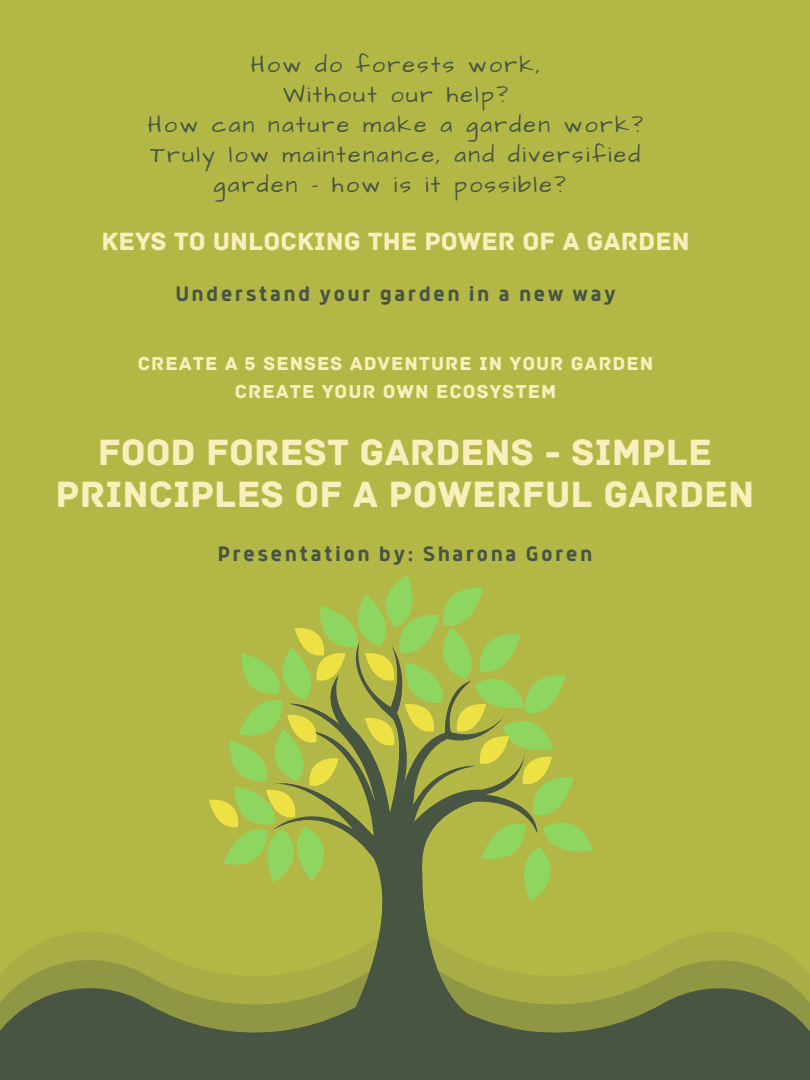
<style>
.page{position:relative;width:810px;height:1080px;background:#b3b746}
.page>*{position:absolute;margin:0;border:0;box-sizing:border-box;transform-origin:0 0}
.t1{font:38.5px/42.2px "Archive";color:#f8efbc;text-align:center}
.t2{font:26.25px "Archive";color:#f8efbc}
.t3{font:23.12px/29.8px "Architects Daughter";letter-spacing:.1em;color:#485543;text-align:center}
.t4{font:700 23.12px "Anteb";letter-spacing:.1em;color:#485543}
.t5{font:19.75px "Archive";letter-spacing:.05em;color:#f8efbc}
</style>
<div class="page">
<svg style="left:38px;top:932px;width:734px;height:13px"></svg>
<svg style="left:4px;top:945px;width:803px;height:27px;fill:#a8ad45"></svg>
<svg style="left:0;top:972px;width:810px;height:108px;background:#596543"></svg>
<div style="left:273px;top:1028px;width:264px;height:12px;background:#485543"></div>
<svg style="left:209px;top:575px;width:384px;height:453px"></svg>
<p class="t3" style="left:251px;top:51px;width:291px">How do forests work,</p>
<p class="t3" style="left:283px;top:81px;width:227px">Without our help?</p>
<p class="t3" style="left:148px;top:110px;width:497px">How can nature make a garden work?</p>
<p class="t3" style="left:151px;top:140px;width:491px">Truly low maintenance, and diversified garden - how is it possible?</p>
<p class="t2" style="left:101px;top:226px;width:590px">KEYS TO UNLOCKING THE POWER OF A GARDEN</p>
<p class="t4" style="left:175px;top:283px;width:442px">Understand your garden in a new way</p>
<p class="t5" style="left:138px;top:352px;width:517px">CREATE A 5 SENSES ADVENTURE IN YOUR GARDEN</p>
<p class="t5" style="left:235px;top:380px;width:323px">CREATE YOUR OWN ECOSYSTEM</p>
<p class="t1" style="left:56px;top:431px;width:700px">FOOD FOREST GARDENS - SIMPLE<br>PRINCIPLES OF A POWERFUL GARDEN</p>
<p class="t4" style="left:218px;top:543px;width:376px">Presentation by: Sharona Goren</p>
</div>
